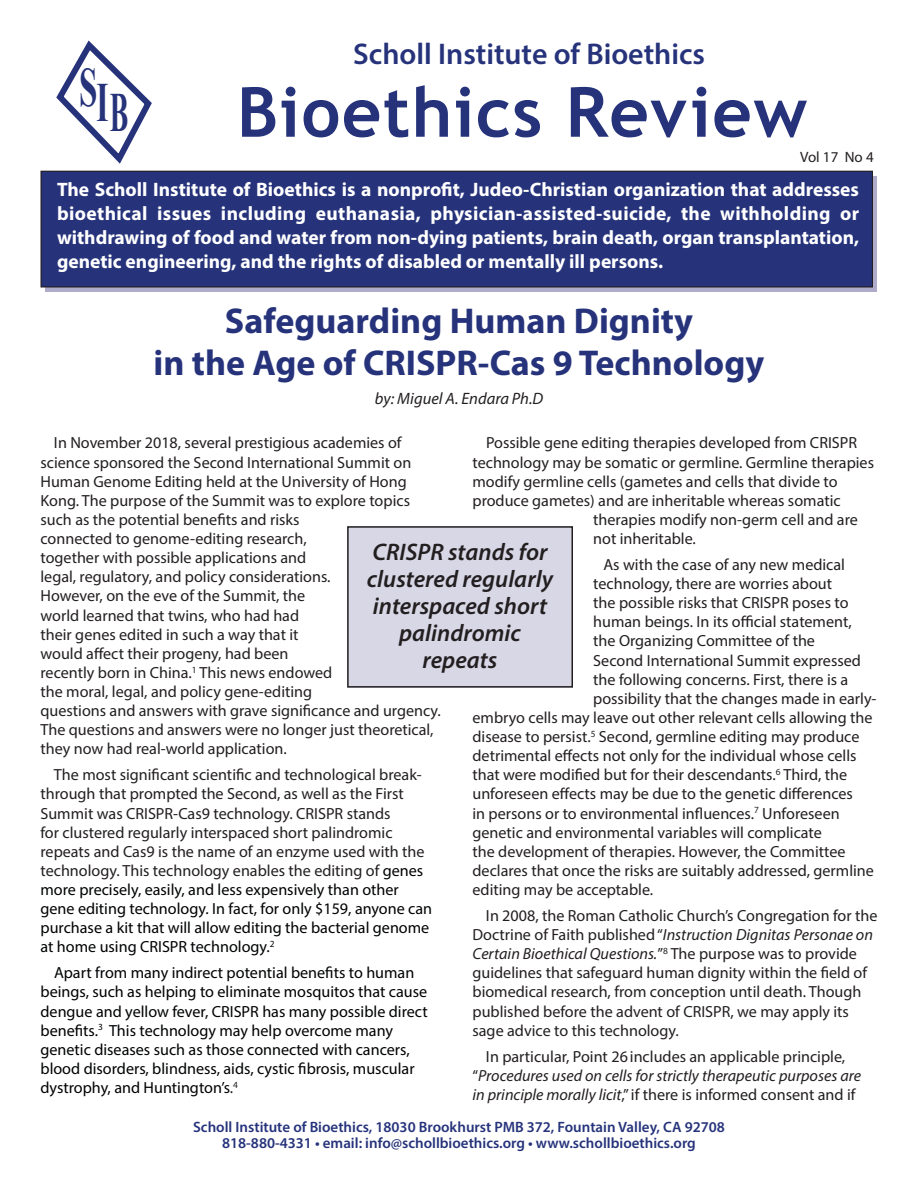
<style>
.page{position:relative;width:918px;height:1188px;background:#fff}
.page>*{position:absolute;margin:0;border:0;box-sizing:border-box;transform-origin:0 0}
.t1{font:700 69px "Trebuchet MS";letter-spacing:.02em;color:#26337b}
.t2{font:700 55.35px "Times New Roman";color:#26337b;scale:.6 1}
.t3{font:700 36px/42px "Myriad Pro";color:#26337b;text-align:center}
.t4{font:600 30px "Myriad Pro";color:#26337b}
.t5{font:italic 600 24px/27px "Myriad Pro";color:#231f20;text-align:center}
.t6{font:700 19.5px/24px "Myriad Pro";color:#fff;text-align:justify}
.t7{font:italic 16.5px "Myriad Pro";color:#231f20}
.t8{font:16.2px/19px "Myriad Pro";color:#231f20}
.t9{font:16.2px/19px "Myriad Pro";color:#010203}
.t10{font:600 15px/16.5px "Myriad Pro";color:#26337b;text-align:center}
.t11{font:15px "Myriad Pro";color:#231f20}
.s1{color:#010203}
.s2{color:#231f20}
.s3{font-style:italic}
</style>
<div class="page">
<svg style="left:56px;top:40px;width:96px;height:124px"></svg>
<div style="left:46px;top:176px;width:831px;height:115px;background:linear-gradient(to right,#aeacca,#aeacca)"></div>
<div style="left:41px;top:171px;width:831px;height:116px;background:#26337b"></div>
<div style="left:40px;top:171px;width:833px;height:116px;border:1px solid #231f20"></div>
<div style="left:347px;top:526px;width:226px;height:162px;background:#d8d7e6"></div>
<div style="left:347px;top:526px;width:226px;height:162px;border:2px solid #231f20"></div>
<h2 class="t2" style="left:79px;top:64px;width:84px">SIB</h2>
<h3 class="t4" style="left:353px;top:35px;width:353px">Scholl Institute of Bioethics</h3>
<h1 class="t1" style="left:237px;top:69px;width:572px">Bioethics Review</h1>
<p class="t11" style="left:800px;top:148px;width:75px">Vol 17 No 4</p>
<p class="t6" style="left:57px;top:177px;width:804px">The Scholl Institute of Bioethics is a nonprofit, Judeo-Christian organization that addresses bioethical issues including euthanasia, physician-assisted-suicide, the withholding or withdrawing of food and water from non-dying patients, brain death, organ transplantation, genetic engineering, and the rights of disabled or mentally ill persons.</p>
<h3 class="t3" style="left:154px;top:299px;width:612px">Safeguarding Human Dignity<br>in the Age of CRISPR-Cas 9 Technology</h3>
<p class="t7" style="left:375px;top:388px;width:170px">by: Miguel A. Endara Ph.D</p>
<p class="t8" style="left:40px;top:433px;width:402px;text-indent:13px">In November 2018, several prestigious academies of science sponsored the Second International Summit on Human Genome Editing held at the University of Hong Kong. The purpose of the Summit was to explore topics such as the potential benefits and risks<br>connected to genome-editing research,<br>together with possible applications and<br>legal, regulatory, and policy considerations.<br>However, on the eve of the Summit, the<br>world learned that twins, who had had<br>their genes edited in such a way that it<br>would affect their progeny, had been<br>recently born in China.<sup>1</sup> This news endowed<br>the moral, legal, and policy gene-editing<br>questions and answers with grave significance and urgency.<br>The questions and answers were no longer just theoretical, they now had real-world application.</p>
<p class="t8" style="left:40px;top:765px;width:393px;text-indent:13px">The most significant scientific and technological break&shy;through that prompted the Second, as well as the First Summit was CRISPR-Cas9 technology. CRISPR stands<br>for clustered regularly interspaced short palindromic repeats and Cas9 is the name of an enzyme used with the technology. This technology enables the editing of <span class="s1">genes more precisely, easily, and less expensively than other gene editing technology. In fact, for only $159, anyone can purchase a kit that will allow editing the bacterial genome at home using CRISPR technology.</span><sup>2</sup></p>
<p class="t9" style="left:41px;top:963px;width:389px;text-indent:13px">Apart from many indirect potential benefits to human beings, such as helping to eliminate mosquitos that cause dengue and yellow fever, CRISPR has many possible direct benefits.<sup>3</sup> This technology may help overcome many genetic diseases such as those connected with cancers, blood disorders, blindness, aids, cystic fibrosis, muscular dystrophy, and Huntington’s<span class="s2">.</span><sup>4</sup></p>
<p class="t8" style="left:486px;top:433px;width:373px">Possible gene editing therapies developed from CRISPR</p>
<p class="t8" style="left:473px;top:452px;width:403px">technology may be somatic or germline. Germline therapies</p>
<p class="t8" style="left:473px;top:471px;width:367px">modify germline cells (gametes and cells that divide to</p>
<p class="t8" style="left:473px;top:491px;width:370px">produce gametes) and are inheritable whereas somatic</p>
<p class="t8" style="left:593px;top:510px;width:266px">therapies modify non-germ cell and are</p>
<p class="t8" style="left:593px;top:529px;width:104px">not inheritable.</p>
<p class="t8" style="left:604px;top:555px;width:243px">As with the case of any new medical</p>
<p class="t8" style="left:593px;top:574px;width:240px">technology, there are worries about</p>
<p class="t8" style="left:593px;top:593px;width:257px">the possible risks that CRISPR poses to</p>
<p class="t8" style="left:593px;top:612px;width:260px">human beings. In its official statement,</p>
<p class="t8" style="left:593px;top:631px;width:223px">the Organizing Committee of the</p>
<p class="t8" style="left:593px;top:650px;width:269px">Second International Summit expressed</p>
<p class="t8" style="left:593px;top:669px;width:257px">the following concerns. First, there is a</p>
<p class="t8" style="left:593px;top:689px;width:285px">possibility that the changes made in early-</p>
<p class="t8" style="left:473px;top:708px;width:402px">embryo cells may leave out other relevant cells allowing the</p>
<p class="t8" style="left:473px;top:727px;width:388px">disease to persist.<sup>5</sup> Second, germline editing may produce</p>
<p class="t8" style="left:472px;top:746px;width:386px">detrimental effects not only for the individual whose cells</p>
<p class="t8" style="left:472px;top:765px;width:376px">that were modified but for their descendants.<sup>6</sup> Third, the</p>
<p class="t8" style="left:472px;top:784px;width:382px">unforeseen effects may be due to the genetic differences</p>
<p class="t8" style="left:472px;top:803px;width:369px">in persons or to environmental influences.<sup>7</sup> Unforeseen</p>
<p class="t8" style="left:472px;top:822px;width:351px">genetic and environmental variables will complicate</p>
<p class="t8" style="left:472px;top:842px;width:375px">the development of therapies. However, the Committee</p>
<p class="t8" style="left:472px;top:861px;width:403px">declares that once the risks are suitably addressed, germline</p>
<p class="t8" style="left:472px;top:880px;width:182px">editing may be acceptable.</p>
<p class="t8" style="left:472px;top:906px;width:406px;text-indent:13px">In 2008, the Roman Catholic Church’s Congregation for the Doctrine of Faith published “<span class="s3">Instruction Dignitas Personae on Certain Bioethical Questions.</span>”<sup>8</sup> The purpose was to provide guidelines that safeguard human dignity within the field of biomedical research, from conception until death. Though published before the advent of CRISPR, we may apply its sage advice to this technology.</p>
<p class="t8" style="left:472px;top:1046px;width:390px;text-align:center">In particular, Point 26includes an applicable principle, “<span class="s3">Procedures used on cells for strictly therapeutic purposes are in principle morally licit</span>,” if there is informed consent and if</p>
<h3 class="t5" style="left:367px;top:538px;width:188px">CRISPR stands for clustered regularly interspaced short palindromic repeats</h3>
<p class="t10" style="left:193px;top:1118px;width:533px">Scholl Institute of Bioethics, 18030 Brookhurst PMB 372, Fountain Valley, CA 92708<br>818-880-4331 • email: info@schollbioethics.org • www.schollbioethics.org</p>
</div>
